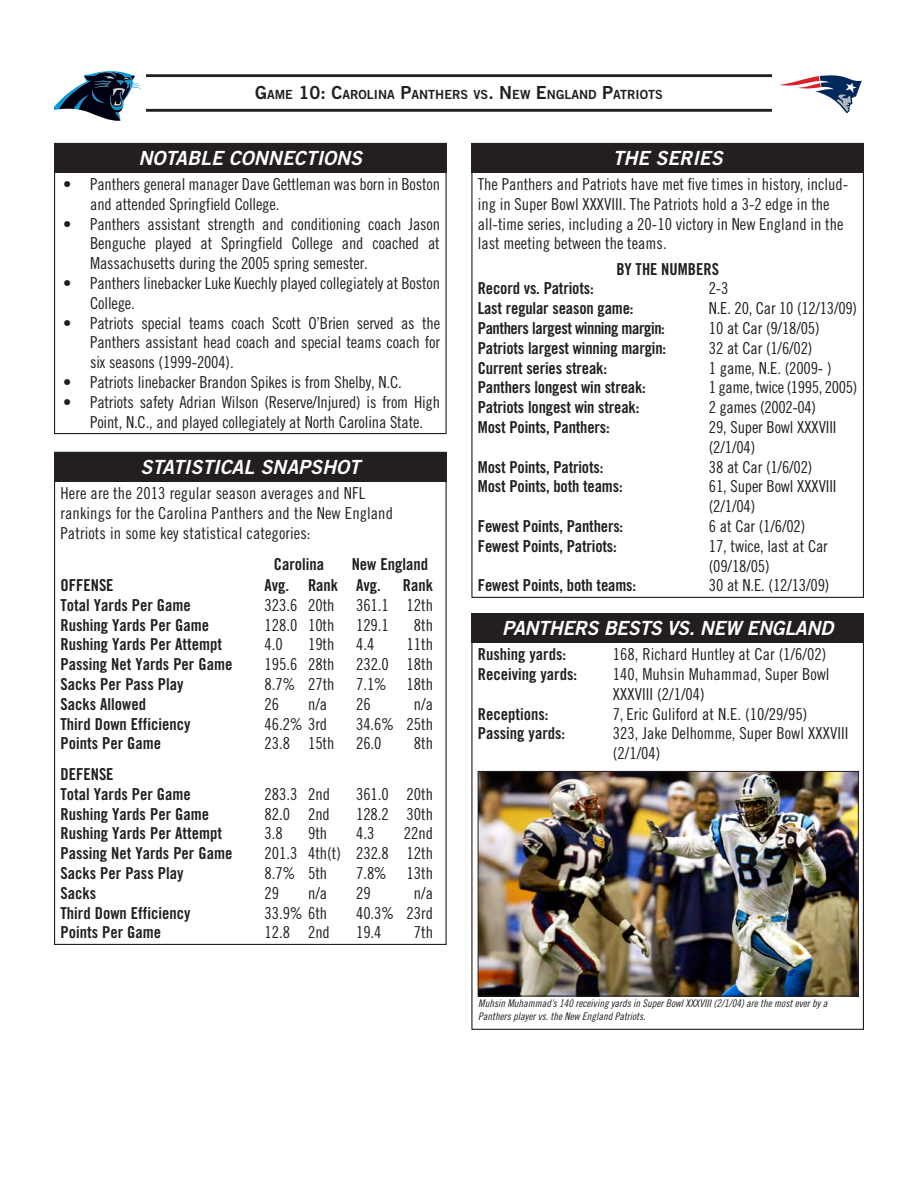
<style>
.page{position:relative;width:918px;height:1188px;background:#fff}
.page>*{position:absolute;margin:0;border:0;box-sizing:border-box;transform-origin:0 0}
.t1{font:19.5px "Trade Gothic LT Std Bd 2 Obl";color:#fff}
.t2{font:19.5px "Trade Gothic LT Std Bd 2 Obl";letter-spacing:-.02em;color:#fff}
.note{font:16.5px/19.8px "Trade Gothic LT Std Cn 18";color:#231f20}
.note-2{font:16.5px "Trade Gothic LT Std Bd Cn 20";color:#231f20}
.note-3{font:16.5px "Trade Gothic LT Std Cn 18";letter-spacing:-.02em;color:#231f20}
.note-4{font:16.5px "Trade Gothic LT Std Bd Cn 20";letter-spacing:-.025em;color:#231f20}
.t3{font:12.6px "Trade Gothic LT Std Bd 2";color:#231f20}
.t4{font:10.5px/12.6px "Trade Gothic LT Std Cn 18 Obl";color:#231f20}
.s1{font-size:18px}
</style>
<div class="page">
<svg style="left:54px;top:71px;width:87px;height:50px"></svg>
<svg style="left:780px;top:75px;width:82px;height:39px"></svg>
<hr style="left:146px;top:74px;width:626px;height:3px;background:#231f20">
<hr style="left:146px;top:109px;width:626px;height:3px;background:#231f20">
<div style="left:145px;top:77px;width:628px;height:32px;border:2px solid #fff"></div>
<div style="left:471px;top:143px;width:393px;height:30px;background:#231f20"></div>
<div style="left:54px;top:143px;width:393px;height:30px;background:#231f20"></div>
<div style="left:471px;top:613px;width:393px;height:30px;background:#231f20"></div>
<div style="left:54px;top:452px;width:393px;height:30px;background:#231f20"></div>
<img style="left:480px;top:773px;width:377px;height:221px">
<div style="left:478px;top:771px;width:381px;height:225px;border:1px solid #231f20"></div>
<p class="t3" style="left:255px;top:87px;width:409px"><span class="s1">G</span>AME <span class="s1">10: C</span>AROLINA <span class="s1">P</span>ANTHERS VS<span class="s1">. N</span> EW <span class="s1">E</span> NGLAND <span class="s1">P</span>ATRIOTS</p>
<p class="t1" style="left:138px;top:146px;width:225px">NOTABLE CONNECTIONS</p>
<p class="note" style="left:90px;top:174px;width:351px;text-indent:-27px">• Panthers general manager Dave Gettleman was born in Boston and attended Springfield College.</p>
<p class="note" style="left:90px;top:214px;width:351px;text-align:justify;text-indent:-27px">• Panthers assistant strength and conditioning coach Jason Benguche played at Springfield College and coached at Massachusetts during the 2005 spring semester.</p>
<p class="note" style="left:90px;top:273px;width:351px;text-indent:-27px">• Panthers linebacker Luke Kuechly played collegiately at Boston<br>College.</p>
<p class="note" style="left:90px;top:313px;width:351px;text-align:justify;text-indent:-27px">• Patriots special teams coach Scott O’Brien served as the Panthers assistant head coach and special teams coach for six seasons (1999-2004).</p>
<p class="note" style="left:63px;top:372px;width:340px">• Patriots linebacker Brandon Spikes is from Shelby, N.C.</p>
<p class="note" style="left:90px;top:392px;width:351px;text-indent:-27px">• Patriots safety Adrian Wilson (Reserve/Injured) is from High<br>Point, N.C., and played collegiately at North Carolina State.</p>
<p class="t1" style="left:141px;top:455px;width:221px">STATISTICAL SNAPSHOT</p>
<p class="note" style="left:61px;top:483px;width:334px">Here are the 2013 regular season averages and NFL rankings for the Carolina Panthers and the New England<br>Patriots in some key statistical categories:</p>
<p class="note-2" style="left:274px;top:554px;width:52px">Carolina</p>
<p class="note-2" style="left:352px;top:554px;width:78px">New England</p>
<p class="note-2" style="left:61px;top:575px;width:55px">OFFENSE</p>
<p class="note-2" style="left:265px;top:575px;width:118px">Avg. Rank Avg.</p>
<p class="note-2" style="left:403px;top:575px;width:32px">Rank</p>
<p class="note-2" style="left:61px;top:595px;width:132px">Total Yards Per Game</p>
<p class="note" style="left:265px;top:595px;width:72px">323.6 20th</p>
<p class="note" style="left:356px;top:595px;width:79px">361.1 12th</p>
<p class="note-2" style="left:61px;top:615px;width:150px">Rushing Yards Per Game</p>
<p class="note" style="left:265px;top:615px;width:72px">128.0 10th</p>
<p class="note" style="left:356px;top:615px;width:34px">129.1</p>
<p class="note" style="left:414px;top:615px;width:21px">8th</p>
<p class="note-2" style="left:61px;top:635px;width:163px">Rushing Yards Per Attempt</p>
<p class="note" style="left:265px;top:635px;width:20px">4.0</p>
<p class="note" style="left:308px;top:635px;width:28px">19th</p>
<p class="note" style="left:356px;top:635px;width:20px">4.4</p>
<p class="note" style="left:407px;top:635px;width:28px">11th</p>
<p class="note-2" style="left:61px;top:654px;width:173px">Passing Net Yards Per Game</p>
<p class="note" style="left:265px;top:654px;width:72px">195.6 28th</p>
<p class="note" style="left:356px;top:654px;width:79px">232.0 18th</p>
<p class="note-2" style="left:61px;top:674px;width:124px">Sacks Per Pass Play</p>
<p class="note" style="left:265px;top:674px;width:72px">8.7% 27th</p>
<p class="note" style="left:356px;top:674px;width:79px">7.1% 18th</p>
<p class="note-2" style="left:61px;top:694px;width:87px">Sacks Allowed</p>
<p class="note" style="left:265px;top:694px;width:16px">26</p>
<p class="note" style="left:308px;top:694px;width:21px">n/a</p>
<p class="note" style="left:356px;top:694px;width:16px">26</p>
<p class="note" style="left:414px;top:694px;width:21px">n/a</p>
<p class="note-2" style="left:61px;top:714px;width:131px">Third Down Efficiency</p>
<p class="note" style="left:265px;top:714px;width:64px">46.2% 3rd</p>
<p class="note" style="left:356px;top:714px;width:79px">34.6% 25th</p>
<p class="note-2" style="left:61px;top:734px;width:102px">Points Per Game</p>
<p class="note" style="left:265px;top:734px;width:72px">23.8 15th</p>
<p class="note" style="left:356px;top:734px;width:27px">26.0</p>
<p class="note" style="left:414px;top:734px;width:21px">8th</p>
<p class="note-2" style="left:61px;top:764px;width:55px">DEFENSE</p>
<p class="note-2" style="left:61px;top:784px;width:132px">Total Yards Per Game</p>
<p class="note" style="left:265px;top:784px;width:67px">283.3 2nd</p>
<p class="note" style="left:356px;top:784px;width:79px">361.0 20th</p>
<p class="note-2" style="left:61px;top:804px;width:150px">Rushing Yards Per Game</p>
<p class="note" style="left:265px;top:804px;width:67px">82.0 2nd</p>
<p class="note" style="left:356px;top:804px;width:79px">128.2 30th</p>
<p class="note-2" style="left:61px;top:824px;width:163px">Rushing Yards Per Attempt</p>
<p class="note" style="left:265px;top:824px;width:20px">3.8</p>
<p class="note" style="left:308px;top:824px;width:21px">9th</p>
<p class="note" style="left:356px;top:824px;width:20px">4.3</p>
<p class="note" style="left:404px;top:824px;width:31px">22nd</p>
<p class="note-2" style="left:61px;top:843px;width:173px">Passing Net Yards Per Game</p>
<p class="note" style="left:265px;top:843px;width:170px">201.3 4th(t) 232.8 12th</p>
<p class="note-2" style="left:61px;top:863px;width:124px">Sacks Per Pass Play</p>
<p class="note" style="left:265px;top:863px;width:64px">8.7% 5th</p>
<p class="note" style="left:356px;top:863px;width:79px">7.8% 13th</p>
<p class="note-2" style="left:61px;top:883px;width:37px">Sacks</p>
<p class="note" style="left:265px;top:883px;width:16px">29</p>
<p class="note" style="left:308px;top:883px;width:21px">n/a</p>
<p class="note" style="left:356px;top:883px;width:16px">29</p>
<p class="note" style="left:414px;top:883px;width:21px">n/a</p>
<p class="note-2" style="left:61px;top:903px;width:131px">Third Down Efficiency</p>
<p class="note" style="left:265px;top:903px;width:64px">33.9% 6th</p>
<p class="note" style="left:356px;top:903px;width:79px">40.3% 23rd</p>
<p class="note-2" style="left:61px;top:923px;width:102px">Points Per Game</p>
<p class="note" style="left:265px;top:923px;width:67px">12.8 2nd</p>
<p class="note" style="left:356px;top:923px;width:27px">19.4</p>
<p class="note" style="left:414px;top:923px;width:21px">7th</p>
<p class="t1" style="left:613px;top:146px;width:111px">THE SERIES</p>
<p class="note" style="left:478px;top:174px;width:372px">The Panthers and Patriots have met five times in history, includ&shy;ing in Super Bowl XXXVIII. The Patriots hold a 3-2 edge in the all-time series, including a 20-10 victory in New England in the last meeting between the teams.</p>
<p class="note-2" style="left:616px;top:259px;width:104px">BY THE NUMBERS</p>
<p class="note-2" style="left:478px;top:278px;width:117px">Record vs. Patriots:</p>
<p class="note" style="left:709px;top:278px;width:21px">2-3</p>
<p class="note-2" style="left:478px;top:298px;width:157px">Last regular season game:</p>
<p class="note" style="left:709px;top:298px;width:150px">N.E. 20, Car 10 (12/13/09)</p>
<p class="note-4" style="left:478px;top:318px;width:189px">Panthers largest winning margin:</p>
<p class="note" style="left:709px;top:318px;width:112px">10 at Car (9/18/05)</p>
<p class="note-2" style="left:478px;top:338px;width:190px">Patriots largest winning margin:</p>
<p class="note" style="left:709px;top:338px;width:105px">32 at Car (1/6/02)</p>
<p class="note-2" style="left:478px;top:358px;width:131px">Current series streak:</p>
<p class="note" style="left:709px;top:358px;width:124px">1 game, N.E. (2009- )</p>
<p class="note-2" style="left:478px;top:377px;width:169px">Panthers longest win streak:</p>
<p class="note-3" style="left:709px;top:378px;width:150px">1 game, twice (1995, 2005)</p>
<p class="note-2" style="left:478px;top:397px;width:163px">Patriots longest win streak:</p>
<p class="note-3" style="left:709px;top:398px;width:109px">2 games (2002-04)</p>
<p class="note-2" style="left:478px;top:417px;width:133px">Most Points, Panthers:</p>
<p class="note" style="left:709px;top:417px;width:129px">29, Super Bowl XXXVIII</p>
<p class="note" style="left:709px;top:437px;width:48px">(2/1/04)</p>
<p class="note-2" style="left:478px;top:457px;width:127px">Most Points, Patriots:</p>
<p class="note" style="left:709px;top:457px;width:105px">38 at Car (1/6/02)</p>
<p class="note-2" style="left:478px;top:476px;width:146px">Most Points, both teams:</p>
<p class="note" style="left:709px;top:476px;width:129px">61, Super Bowl XXXVIII</p>
<p class="note" style="left:709px;top:496px;width:48px">(2/1/04)</p>
<p class="note-2" style="left:478px;top:516px;width:147px">Fewest Points, Panthers:</p>
<p class="note" style="left:709px;top:516px;width:98px">6 at Car (1/6/02)</p>
<p class="note-2" style="left:478px;top:536px;width:140px">Fewest Points, Patriots:</p>
<p class="note" style="left:709px;top:536px;width:120px">17, twice, last at Car</p>
<p class="note" style="left:709px;top:556px;width:62px">(09/18/05)</p>
<p class="note-2" style="left:478px;top:575px;width:160px">Fewest Points, both teams:</p>
<p class="note" style="left:709px;top:575px;width:122px">30 at N.E. (12/13/09)</p>
<p class="t2" style="left:502px;top:616px;width:332px">PANTHERS BESTS VS. NEW ENGLAND</p>
<p class="note-2" style="left:478px;top:644px;width:90px">Rushing yards:</p>
<p class="note" style="left:613px;top:644px;width:215px">168, Richard Huntley at Car (1/6/02)</p>
<p class="note-2" style="left:478px;top:664px;width:101px">Receiving yards:</p>
<p class="note" style="left:613px;top:664px;width:218px">140, Muhsin Muhammad, Super Bowl</p>
<p class="note" style="left:613px;top:684px;width:93px">XXXVIII (2/1/04)</p>
<p class="note-2" style="left:478px;top:704px;width:72px">Receptions:</p>
<p class="note" style="left:613px;top:704px;width:196px">7, Eric Guliford at N.E. (10/29/95)</p>
<p class="note-2" style="left:478px;top:723px;width:89px">Passing yards:</p>
<p class="note" style="left:613px;top:723px;width:237px">323, Jake Delhomme, Super Bowl XXXVIII</p>
<p class="note" style="left:613px;top:743px;width:49px">(2/1/04)</p>
<p class="t4" style="left:478px;top:998px;width:351px">Muhsin Muhammad’s 140 receiving yards in Super Bowl XXXVIII (2/1/04) are the most ever by a<br>Panthers player vs. the New England Patriots.</p>
</div>
